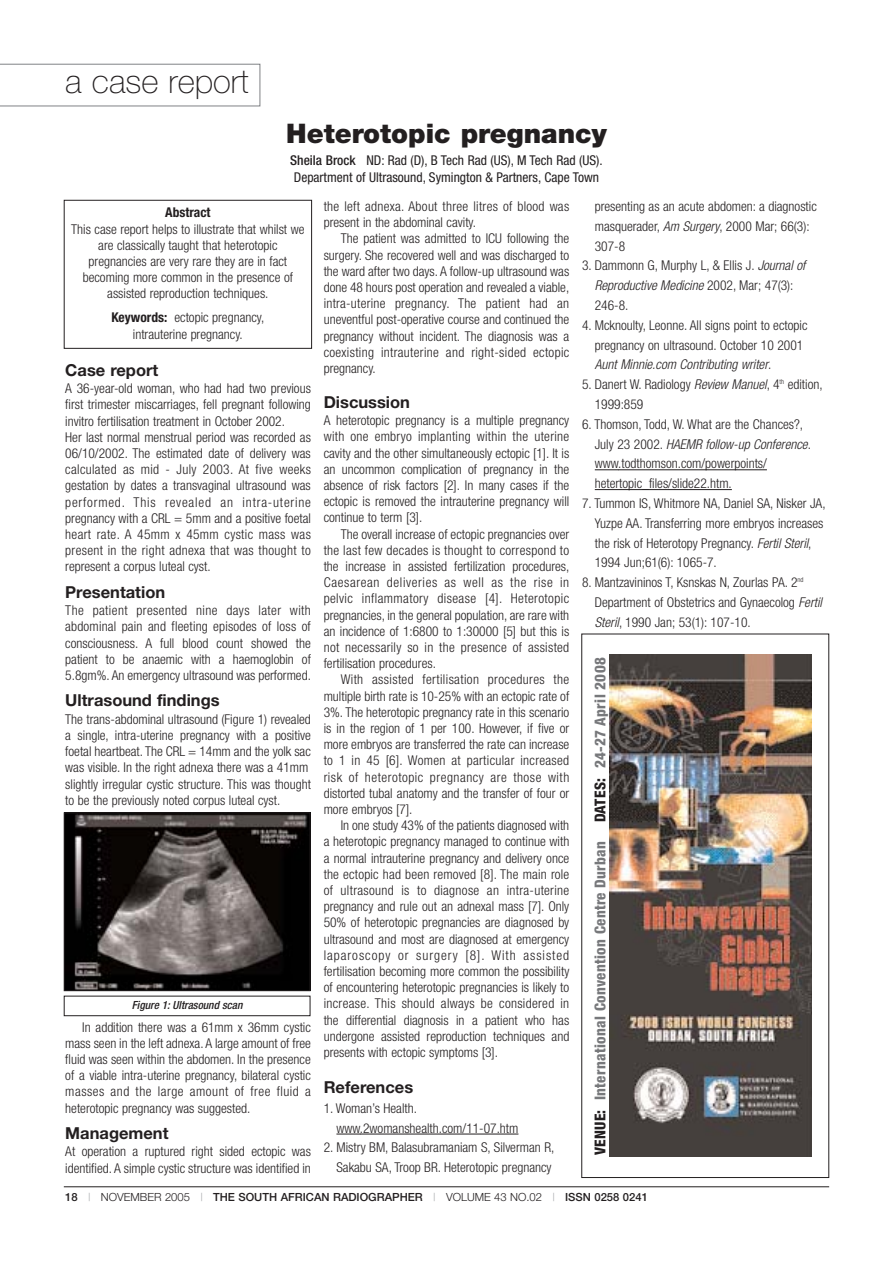
<style>
.page{position:relative;width:893px;height:1263px;background:#fff}
.page>*{position:absolute;margin:0;border:0;box-sizing:border-box;transform-origin:0 0}
.t1{font:100 33px "Helvetica Neue";color:#231f20}
.t2{font:900 27px "Helvetica Neue";color:#231f20}
.t3{font:700 16.5px "Helvetica Neue";color:#231f20}
.t4{font:800 condensed 15px "Helvetica Neue";letter-spacing:.02em;color:#77787b}
.t5{font:300 condensed 13.5px/16.2px "Helvetica Neue";color:#231f20}
.t6{font:condensed 13.5px/16.2px "Helvetica Neue";color:#231f20}
.t7{font:300 condensed 13.5px/16.2px "Helvetica Neue";letter-spacing:.025em;color:#231f20}
.t8{font:700 condensed 13.5px "Helvetica Neue";color:#231f20}
.t9{font:500 11.25px "Helvetica Neue";color:#231f20}
.t10{font:italic 500 condensed 11.25px "Helvetica Neue";color:#231f20}
.s1{font-weight:500}
.s2{font-style:italic}
.s3{font-weight:700}
.s4{color:#231f20}
.s5{font-weight:300;color:#a7a9ac}
.s6{font-weight:300}
</style>
<div class="page">
<svg style="left:336px;top:1134px;width:24px;height:1px"></svg>
<hr style="left:360px;top:1134px;width:158px;height:1px;background:#231f20">
<svg style="left:595px;top:469px;width:23px;height:1px"></svg>
<hr style="left:618px;top:469px;width:149px;height:1px;background:#231f20">
<hr style="left:595px;top:489px;width:137px;height:1px;background:#231f20">
<svg style="left:0;top:64px;width:260px;height:42px"></svg>
<div style="left:64px;top:200px;width:248px;height:149px;border:1px solid #231f20"></div>
<img style="left:66px;top:814px;width:242px;height:175px">
<div style="left:64px;top:812px;width:246px;height:179px;border:1px solid #231f20"></div>
<div style="left:64px;top:996px;width:246px;height:20px;border:1px solid #231f20"></div>
<div style="left:581px;top:634px;width:248px;height:544px;border:1px solid #231f20"></div>
<img style="left:610px;top:655px;width:202px;height:502px">
<hr style="left:64px;top:1186px;width:765px;height:1px;background:#231f20">
<h1 class="t1" style="left:65px;top:70px;width:185px">a case report</h1>
<h2 class="t2" style="left:286px;top:123px;width:322px">Heterotopic pregnancy</h2>
<p class="t6" style="left:290px;top:154px;width:314px"><span class="s1">Sheila Brock</span> ND: Rad (D), B Tech Rad (US), M Tech Rad (US).<br>Department of Ultrasound, Symington &amp; Partners, Cape Town</p>
<p class="t7" style="left:324px;top:199px;width:247px">the left adnexa. About three litres of blood was present in the abdominal cavity.</p>
<p class="t5" style="left:324px;top:232px;width:247px;text-align:justify;text-indent:17px">The patient was admitted to ICU following the surgery. She recovered well and was discharged to the ward after two days. A follow-up ultrasound was done 48 hours post operation and revealed a viable, intra-uterine pregnancy. The patient had an uneventful post-operative course and continued the pregnancy without incident. The diagnosis was a coexisting intrauterine and right-sided ectopic pregnancy.</p>
<p class="t3" style="left:324px;top:396px;width:88px">Discussion</p>
<p class="t5" style="left:324px;top:413px;width:247px;text-align:justify">A heterotopic pregnancy is a multiple pregnancy with one embryo implanting within the uterine cavity and the other simultaneously ectopic [1]. It is an uncommon complication of pregnancy in the absence of risk factors [2]. In many cases if the ectopic is removed the intrauterine pregnancy will continue to term [3].</p>
<p class="t5" style="left:324px;top:527px;width:247px;text-align:justify;text-indent:17px">The overall increase of ectopic pregnancies over the last few decades is thought to correspond to the increase in assisted fertilization procedures, Caesarean deliveries as well as the rise in pelvic inflammatory disease [4]. Heterotopic pregnancies, in the general population, are rare with an incidence of 1:6800 to 1:30000 [5] but this is not necessarily so in the presence of assisted fertilisation procedures.</p>
<p class="t5" style="left:324px;top:673px;width:247px;text-align:justify;text-indent:17px">With assisted fertilisation procedures the multiple birth rate is 10-25% with an ectopic rate of 3%. The heterotopic pregnancy rate in this scenario is in the region of 1 per 100. However, if five or more embryos are transferred the rate can increase to 1 in 45 [6]. Women at particular increased risk of heterotopic pregnancy are those with distorted tubal anatomy and the transfer of four or more embryos [7].</p>
<p class="t5" style="left:324px;top:818px;width:247px;text-align:justify;text-indent:17px">In one study 43% of the patients diagnosed with a heterotopic pregnancy managed to continue with a normal intrauterine pregnancy and delivery once the ectopic had been removed [8]. The main role of ultrasound is to diagnose an intra-uterine pregnancy and rule out an adnexal mass [7]. Only 50% of heterotopic pregnancies are diagnosed by ultrasound and most are diagnosed at emergency laparoscopy or surgery [8]. With assisted fertilisation becoming more common the possibility of encountering heterotopic pregnancies is likely to increase. This should always be considered in the differential diagnosis in a patient who has undergone assisted reproduction techniques and presents with ectopic symptoms [3].</p>
<p class="t3" style="left:324px;top:1081px;width:91px">References</p>
<p class="t5" style="left:336px;top:1099px;width:184px;line-height:19.8px;text-indent:-13px">1. Woman’s Health. www.2womanshealth.com/11-07.htm</p>
<p class="t5" style="left:324px;top:1139px;width:232px;line-height:19.8px;text-align:right">2. Mistry BM, Balasubramaniam S, Silverman R,<br>Sakabu SA, Troop BR. Heterotopic pregnancy</p>
<p class="t5" style="left:595px;top:197px;width:224px;line-height:19.8px">presenting as an acute abdomen: a diagnostic masquerader, <span class="s2">Am Surgery</span>, 2000 Mar; 66(3):<br>307-8</p>
<p class="t5" style="left:595px;top:257px;width:212px;line-height:19.8px;text-indent:-13px">3. Dammonn G, Murphy L, &amp; Ellis J. <span class="s2">Journal of<br>Reproductive Medicine</span> 2 0 0 2 , M a r ; 4 7 ( 3 ) :<br>246-8.</p>
<p class="t5" style="left:595px;top:316px;width:214px;line-height:19.8px;text-indent:-13px">4. Mcknoulty, Leonne. All signs point to ectopic pregnancy on ultrasound. October 10 2001<br><span class="s2">Aunt Minnie.com Contributing writer</span>.</p>
<p class="t5" style="left:595px;top:376px;width:229px;line-height:19.8px;text-indent:-13px">5. Danert W. Radiology <span class="s2">Review Manuel</span>, 4<sup>th</sup> edition,<br>1999:859</p>
<p class="t5" style="left:595px;top:415px;width:218px;line-height:19.8px;text-indent:-13px">6. Thomson, Todd, W. What are the Chances?, J u l y 2 3 2 0 0 2 . <span class="s2">HAEMR follow-up Conference</span>. www.todthomson.com/powerpoints/ hetertopic_files/slide22.htm.</p>
<p class="t5" style="left:595px;top:494px;width:232px;line-height:19.8px;text-indent:-13px">7. Tummon IS, Whitmore NA, Daniel SA, Nisker JA, Yuzpe AA. Transferring more embryos increases the risk of Heterotopy Pregnancy. <span class="s2">Fertil Steril</span>, 1994 Jun;61(6): 1065-7.</p>
<p class="t5" style="left:595px;top:574px;width:231px;line-height:19.8px;text-indent:-13px">8. Mantzavininos T, Ksnskas N, Zourlas PA. 2<sup>nd<br></sup>Department of Obstetrics and Gynaecolog <span class="s2">Fertil<br>Steril</span>, 1990 Jan; 53(1): 107-10.</p>
<p class="t8" style="left:165px;top:208px;width:47px">Abstract</p>
<p class="t5" style="left:71px;top:222px;width:235px;text-align:center">This case report helps to illustrate that whilst we are classically taught that heterotopic pregnancies are very rare they are in fact becoming more common in the presence of assisted reproduction techniques.</p>
<p class="t5" style="left:111px;top:311px;width:155px;text-align:center"><span class="s3">Keywords:</span> ectopic pregnancy, intrauterine pregnancy.</p>
<p class="t3" style="left:65px;top:364px;width:95px">Case report</p>
<p class="t5" style="left:65px;top:381px;width:247px">A 36-year-old woman, who had had two previous first trimester miscarriages, fell pregnant following invitro fertilisation treatment in October 2002.<br>Her last normal menstrual period was recorded as 06/10/2002. The estimated date of delivery was calculated as mid - July 2003. At five weeks gestation by dates a transvaginal ultrasound was performed. This revealed an intra-uterine pregnancy with a CRL = 5mm and a positive foetal heart rate. A 45mm x 45mm cystic mass was present in the right adnexa that was thought to represent a corpus luteal cyst.</p>
<p class="t3" style="left:65px;top:586px;width:101px">Presentation</p>
<p class="t5" style="left:65px;top:603px;width:247px;text-align:justify">The patient presented nine days later with abdominal pain and fleeting episodes of loss of consciousness. A full blood count showed the patient to be anaemic with a haemoglobin of 5.8gm%. An emergency ultrasound was performed.</p>
<p class="t3" style="left:65px;top:694px;width:156px">Ultrasound findings</p>
<p class="t5" style="left:65px;top:712px;width:247px">The trans-abdominal ultrasound (Figure 1) revealed a single, intra-uterine pregnancy with a positive foetal heartbeat. The CRL = 14mm and the yolk sac was visible. In the right adnexa there was a 41mm slightly irregular cystic structure. This was thought to be the previously noted corpus luteal cyst.</p>
<p class="t4" style="left:595px;top:1155px;width:499px;rotate:-90deg"><span class="s4">VENUE:</span> International Convention Centre Durban <span class="s4">DATES:</span> 24-27 April 2008</p>
<p class="t9" style="left:65px;top:1193px;width:584px">18 <span class="s5">|</span> <span class="s6">NOVEMBER 2005</span> <span class="s5">|</span> THE SOUTH AFRICAN RADIOGRAPHER <span class="s5">|</span> <span class="s6">VOLUME 43 NO.02</span> <span class="s5">|</span> ISSN 0258 0241</p>
<p class="t10" style="left:132px;top:1001px;width:114px">Figure 1: Ultrasound scan</p>
<p class="t5" style="left:65px;top:1020px;width:247px;text-align:justify;text-indent:17px">In addition there was a 61mm x 36mm cystic mass seen in the left adnexa. A large amount of free fluid was seen within the abdomen. In the presence of a viable intra-uterine pregnancy, bilateral cystic masses and the large amount of free fluid a heterotopic pregnancy was suggested.</p>
<p class="t3" style="left:65px;top:1127px;width:105px">Management</p>
<p class="t5" style="left:65px;top:1145px;width:247px">At operation a ruptured right sided ectopic was identified. A simple cystic structure was identified in</p>
</div>
